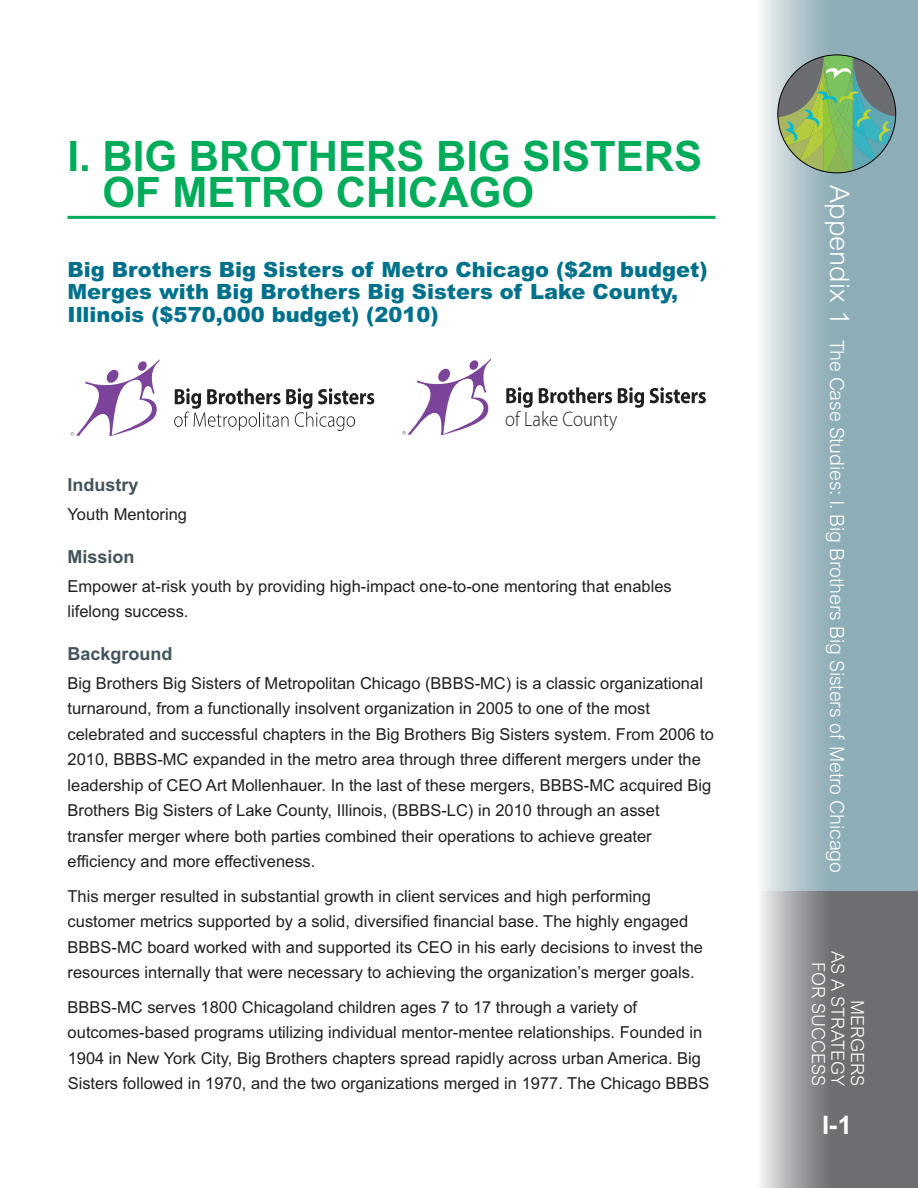
<style>
.page{position:relative;width:918px;height:1188px;background:#fff}
.page>*{position:absolute;margin:0;border:0;box-sizing:border-box;transform-origin:0 0}
.t1{font:700 42px/36px "Arial";color:#00ac5a}
.t2{font:700 25.5px "Arial";color:#fff}
.t3{font:900 21px/22.5px "Arial";color:#00718c}
.t4{font:300 21px "Myriad Pro";color:#231f20;scale:.89 1}
.t5{font:300 19.5px "Arial";letter-spacing:-.01em;color:#fff}
.t6{font:300 18px/19.5px "Arial";color:#fff;text-align:right}
.t7{font:700 18px "Arial";color:#43545c}
.t8{font:16.5px/25.5px "Arial";color:#231f20}
.s1{font-size:27px}
</style>
<div class="page">
<hr style="left:68px;top:216px;width:648px;height:3px;background:#00ac5a">
<svg style="left:762px;top:0;width:156px;height:891px;background:#a2bbc3"></svg>
<svg style="left:760px;top:891px;width:158px;height:297px;background:#88898c"></svg>
<svg style="left:778px;top:55px;width:118px;height:118px;background:#7fa780"></svg>
<svg style="left:70px;top:359px;width:90px;height:77px"></svg>
<svg style="left:174px;top:388px;width:200px;height:43px"></svg>
<svg style="left:402px;top:358px;width:89px;height:77px"></svg>
<svg style="left:506px;top:387px;width:27px;height:21px"></svg>
<svg style="left:539px;top:387px;width:73px;height:16px"></svg>
<svg style="left:618px;top:387px;width:26px;height:21px"></svg>
<svg style="left:650px;top:387px;width:56px;height:16px"></svg>
<h1 class="t1" style="left:102px;top:139px;width:601px;text-indent:-35px">I. BIG BROTHERS BIG SISTERS<br>OF METRO CHICAGO</h1>
<p class="t3" style="left:67px;top:258px;width:642px">Big Brothers Big Sisters of Metro Chicago ($2m budget)<br>Merges with Big Brothers Big Sisters of Lake County,<br>Illinois ($570,000 budget) (2010)</p>
<p class="t4" style="left:505px;top:411px;width:128px">of Lake County</p>
<p class="t7" style="left:68px;top:474px;width:73px">Industry</p>
<p class="t8" style="left:68px;top:501px;width:121px">youth mentoring</p>
<p class="t7" style="left:68px;top:546px;width:69px">Mission</p>
<p class="t8" style="left:68px;top:573px;width:606px">empower at-risk youth by providing high-impact one-to-one mentoring that enables lifelong success.</p>
<p class="t7" style="left:68px;top:644px;width:107px">Background</p>
<p class="t8" style="left:68px;top:670px;width:648px">big brothers big sisters of metropolitan chicago (bbbs-mc) is a classic organizational turnaround, from a functionally insolvent organization in 2005 to one of the most celebrated and successful chapters in the big brothers big sisters system. From 2006 to 2010, bbbs-mc expanded in the metro area through three different mergers under the leadership of ceo art mollenhauer. in the last of these mergers, bbbs-mc acquired big brothers big sisters of Lake county, illinois, (bbbs-Lc) in 2010 through an asset transfer merger where both parties combined their operations to achieve greater efficiency and more effectiveness.</p>
<p class="t8" style="left:68px;top:883px;width:637px">this merger resulted in substantial growth in client services and high performing customer metrics supported by a solid, diversified financial base. the highly engaged bbbs-mc board worked with and supported its ceo in his early decisions to invest the resources internally that were necessary to achieving the organization’s merger goals.</p>
<p class="t8" style="left:68px;top:994px;width:643px">bbbs-mc serves 1800 chicagoland children ages 7 to 17 through a variety of outcomes-based programs utilizing individual mentor-mentee relationships. Founded in 1904 in new york city, big brothers chapters spread rapidly across urban america. big sisters followed in 1970, and the two organizations merged in 1977. the chicago bbbs</p>
<p class="t5" style="left:844px;top:185px;width:689px;rotate:90deg"><span class="s1">Appendix 1</span> The Case Studies: I. Big Brothers Big Sisters of Metro Chicago</p>
<p class="t6" style="left:865px;top:951px;width:136px;rotate:90deg">MERGERS<br>AS A STRATEGY<br>FOR SUCCESS</p>
<h2 class="t2" style="left:822px;top:1110px;width:31px">I-1</h2>
</div>
